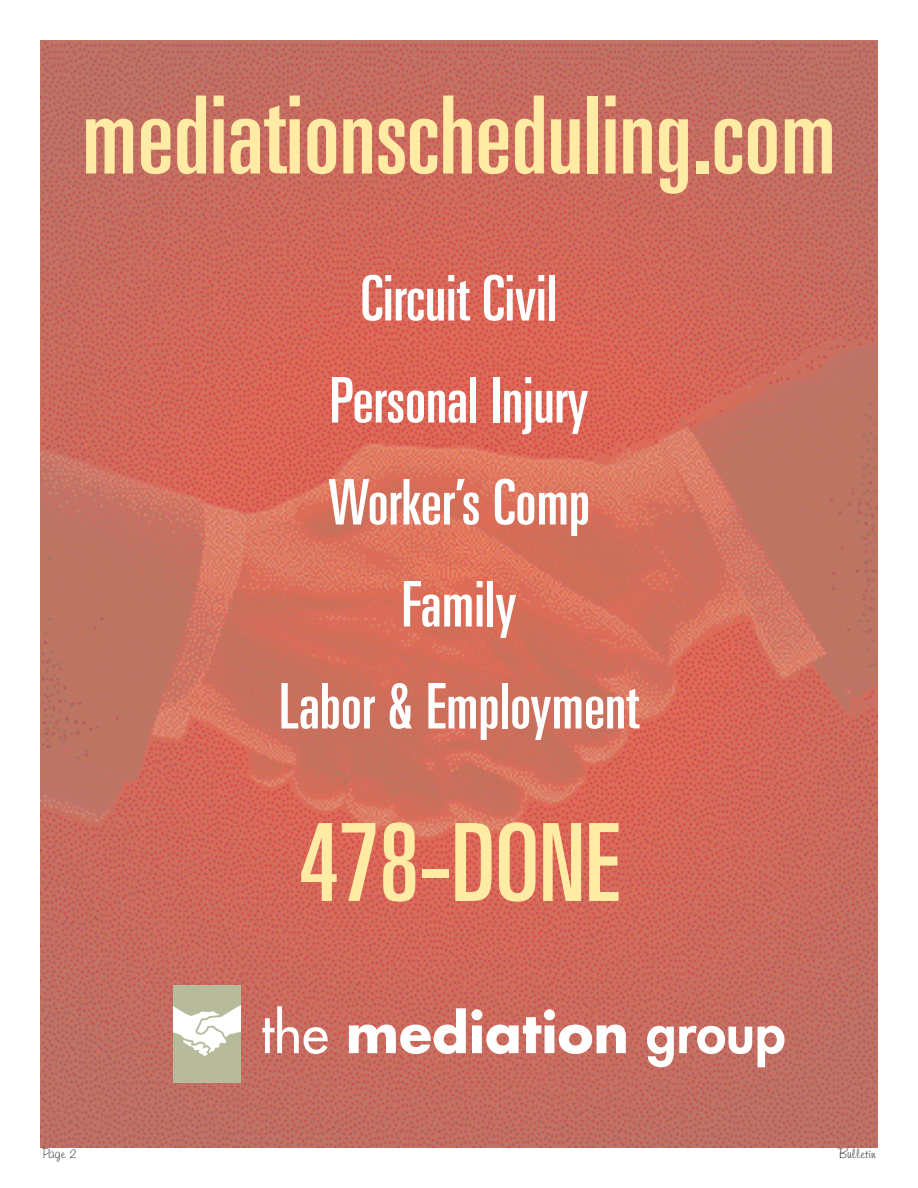
<style>
.page{position:relative;width:918px;height:1188px;background:#fff}
.page>*{position:absolute;margin:0;border:0;box-sizing:border-box;transform-origin:0 0}
.t1{font:ultra-condensed 108px "Univers";color:#ffeba3}
.t2{font:ultra-condensed 63px/102px "Univers";color:#fff;text-align:center}
.t3{font:700 54px "Futura";color:#fff}
.t4{font:13.5px "Freehand 591 BT Regular A";color:#231f20}
.s1{font-weight:400}
.s2{font-weight:800}
</style>
<div class="page">
<img style="left:40px;top:40px;width:838px;height:1108px">
<div style="left:174px;top:986px;width:67px;height:97px;background:#b7bb9b"></div>
<svg style="left:174px;top:1005px;width:67px;height:51px"></svg>
<h1 class="t1" style="left:82px;top:96px;width:756px">mediationscheduling.com</h1>
<p class="t2" style="left:279px;top:252px;width:361px">Circuit Civil<br>Personal Injury<br>Worker’s Comp<br>Family<br>Labor &amp; Employment</p>
<h1 class="t1" style="left:299px;top:823px;width:322px">478-DONE</h1>
<p class="t3" style="left:261px;top:1008px;width:526px"><span class="s1">the</span> mediation <span class="s2">group</span></p>
<p class="t4" style="left:42px;top:1149px;width:36px">Page 2</p>
<p class="t4" style="left:838px;top:1149px;width:39px">Bulletin</p>
</div>
